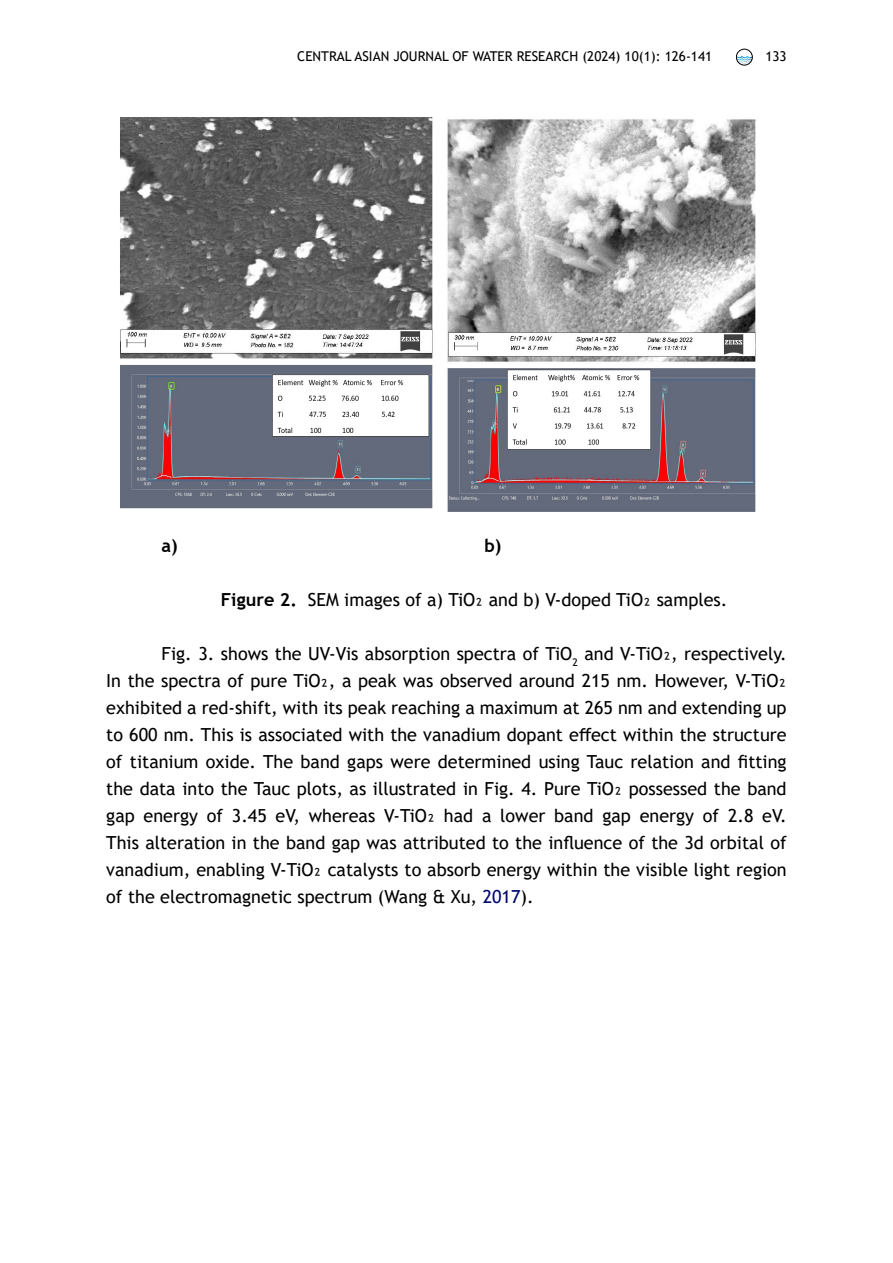
<style>
.page{position:relative;width:893px;height:1263px;background:#fff}
.page>*{position:absolute;margin:0;border:0;box-sizing:border-box;transform-origin:0 0}
.Стиль_абзаца_3{font:18px/27px "Trebuchet MS";color:#000;text-align:justify}
.Стиль_абзаца_3-2{font:700 18px "Trebuchet MS";color:#000}
.t1{font:13.5px "Trebuchet MS";color:#000}
.s1{font-weight:700}
.s2{color:#000770}
</style>
<div class="page">
<img style="left:736px;top:56px;width:16px;height:8px">
<div style="left:736px;top:49px;width:17px;height:16px;border:1px solid #000;border-radius:50%"></div>
<img style="left:120px;top:117px;width:313px;height:392px">
<img style="left:447px;top:119px;width:308px;height:393px">
<p class="t1" style="left:297px;top:48px;width:416px">CENTRAL ASIAN JOURNAL OF WATER RESEARCH (2024) 10(1): 126-141</p>
<p class="t1" style="left:765px;top:48px;width:23px">133</p>
<p class="Стиль_абзаца_3-2" style="left:162px;top:534px;width:18px">a)</p>
<p class="Стиль_абзаца_3-2" style="left:484px;top:534px;width:19px">b)</p>
<p class="Стиль_абзаца_3" style="left:221px;top:586px;width:508px"><span class="s1">Figure 2.</span> SEM images of a) TiO₂ and b) V-doped TiO₂ samples.</p>
<p class="Стиль_абзаца_3" style="left:106px;top:640px;width:682px;text-indent:55px">Fig. 3. shows the UV-Vis absorption spectra of TiO<sub>2</sub> and V-TiO₂, respectively.<br>In the spectra of pure TiO₂, a peak was observed around 215 nm. However, V-TiO₂ exhibited a red-shift, with its peak reaching a maximum at 265 nm and extending up to 600 nm. This is associated with the vanadium dopant effect within the structure of titanium oxide. The band gaps were determined using Tauc relation and fitting the data into the Tauc plots, as illustrated in Fig. 4. Pure TiO₂ possessed the band gap energy of 3.45 eV, whereas V-TiO₂ had a lower band gap energy of 2.8 eV.<br>This alteration in the band gap was attributed to the influence of the 3d orbital of vanadium, enabling V-TiO₂ catalysts to absorb energy within the visible light region of the electromagnetic spectrum (Wang &amp; Xu, <span class="s2">2017</span>).</p>
</div>
